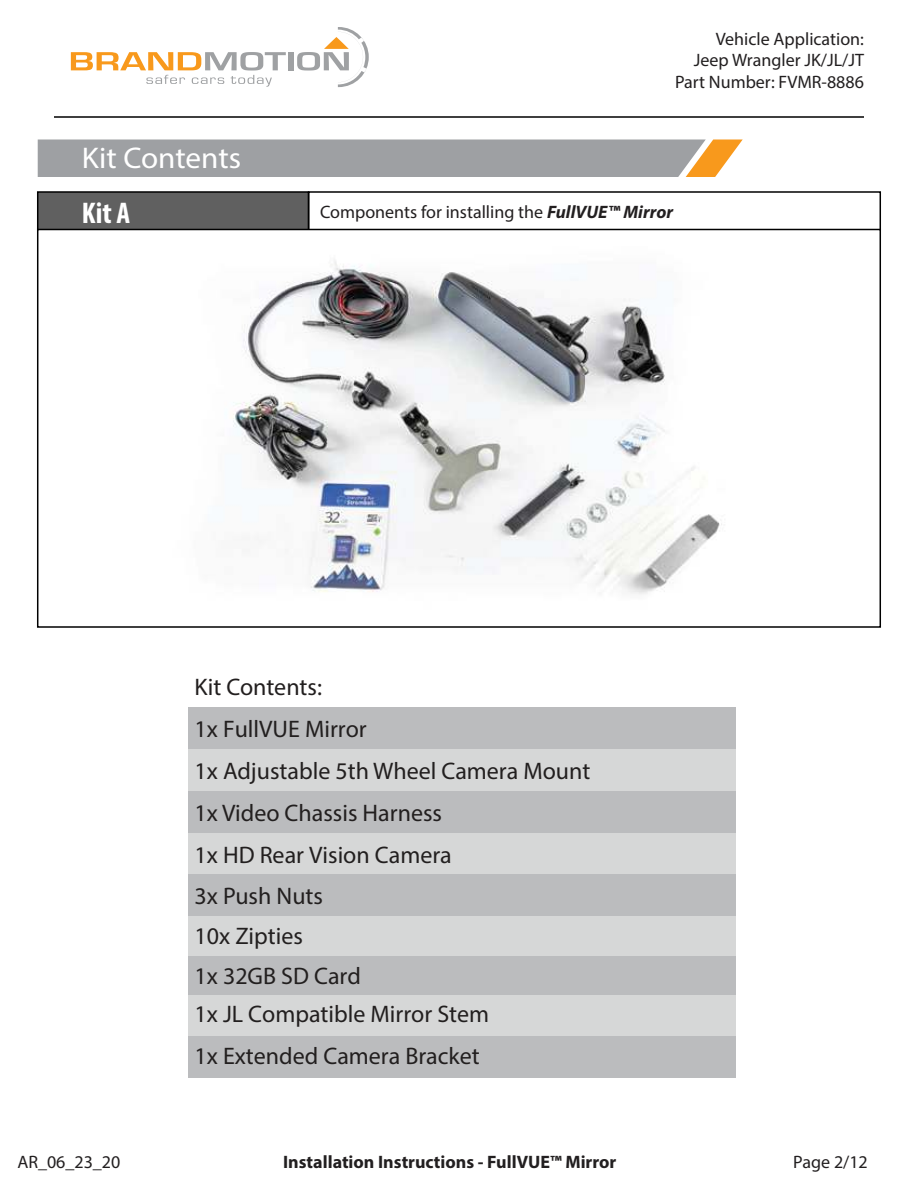
<style>
.page{position:relative;width:918px;height:1188px;background:#fff}
.page>*{position:absolute;margin:0;border:0;box-sizing:border-box;transform-origin:0 0}
.t1{font:30px "Myriad Pro";color:#fff;scale:1.04 1}
.t2{font:700 condensed 30px "Myriad Pro";color:#fff}
.t3{font:24px/41.4px "Myriad Pro";color:#221f1f}
.t4{font:18px/21.6px "Myriad Pro";color:#221f20;text-align:right}
.t5{font:700 18px "Myriad Pro";color:#221f20}
.s1{font-weight:700;font-style:italic}
</style>
<div class="page">
<img style="left:233px;top:260px;width:489px;height:335px">
<svg style="left:38px;top:140px;width:705px;height:37px"></svg>
<div style="left:37px;top:191px;width:272px;height:39px;background:#606060;border:2px solid #000"></div>
<div style="left:37px;top:229px;width:844px;height:399px;border:2px solid #000"></div>
<div style="left:288px;top:52px;width:5px;height:18px;background:#9fa1a3"></div>
<svg style="left:297px;top:27px;width:72px;height:60px"></svg>
<svg style="left:71px;top:52px;width:215px;height:35px"></svg>
<hr style="left:54px;top:116px;width:810px;height:2px;background:#000">
<div style="left:308px;top:191px;width:573px;height:39px;border:2px solid #000"></div>
<div style="left:189px;top:707px;width:547px;height:42px;background:#bbbcbe"></div>
<div style="left:189px;top:749px;width:547px;height:42px;background:#d6d7d7"></div>
<div style="left:189px;top:791px;width:547px;height:42px;background:#bbbcbe"></div>
<div style="left:189px;top:833px;width:547px;height:42px;background:#d6d7d7"></div>
<div style="left:189px;top:916px;width:547px;height:42px;background:#d6d7d7"></div>
<div style="left:189px;top:875px;width:547px;height:41px;background:#bbbcbe"></div>
<div style="left:189px;top:956px;width:547px;height:42px;background:#bbbcbe"></div>
<div style="left:189px;top:995px;width:547px;height:42px;background:#d6d7d7"></div>
<div style="left:189px;top:1037px;width:547px;height:41px;background:#bbbcbe"></div>
<p class="t1" style="left:82px;top:146px;width:155px">Kit Contents</p>
<p class="t4" style="left:675px;top:29px;width:190px">Vehicle Application:<br>Jeep Wrangler JK/JL/JT<br>Part Number: FVMR-8886</p>
<p class="t2" style="left:82px;top:202px;width:50px">Kit A</p>
<p class="t4" style="left:320px;top:202px;width:355px">Components for installing the <span class="s1">FullVUE™ Mirror</span></p>
<p class="t3" style="left:195px;top:668px;width:397px">Kit Contents:<br>1x FullVUE Mirror<br>1x Adjustable 5th Wheel Camera Mount<br>1x Video Chassis Harness<br>1x HD Rear Vision Camera<br>3x Push Nuts<br>10x Zipties</p>
<p class="t3" style="left:195px;top:958px;width:168px">1x 32GB SD Card</p>
<p class="t3" style="left:195px;top:996px;width:296px">1x JL Compatible Mirror Stem<br>1x Extended Camera Bracket</p>
<p class="t4" style="left:17px;top:1153px;width:105px">AR_06_23_20</p>
<p class="t5" style="left:283px;top:1155px;width:335px">Installation Instructions - FullVUE™ Mirror</p>
<p class="t4" style="left:793px;top:1153px;width:76px">Page 2/12</p>
</div>
